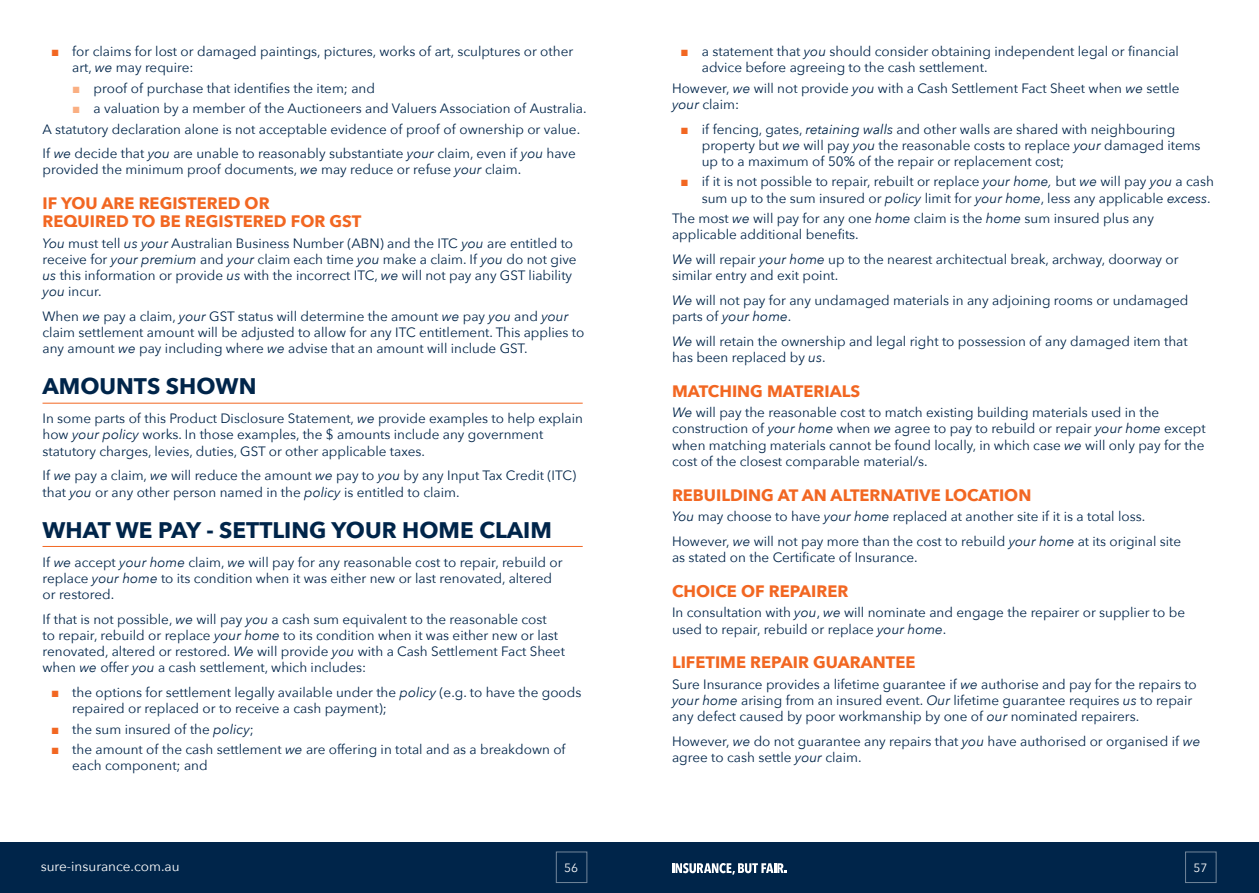
<style>
.page{position:relative;width:1259px;height:893px;background:#fff}
.page>*{position:absolute;margin:0;border:0;box-sizing:border-box;transform-origin:0 0}
.t1{font:700 22.5px "Avenir Next";color:#00254a}
.t2{font:700 16.5px/17.9px "Avenir Next";color:#f26722}
.t3{font:13.5px/16.2px "Avenir Next";color:#00254a}
.t4{font:13.5px "Avenir Next";color:#fff}
.t5{font:12px "Avenir Next";color:#fff}
.s1{font-family:"Arial";color:#f26722}
.s2{font-style:italic}
.s3{font-family:"Arial";color:#faaf82}
</style>
<div class="page">
<hr style="left:43px;top:403px;width:540px;height:1px;background:#f26722">
<hr style="left:43px;top:546px;width:540px;height:1px;background:#f26722">
<div style="left:0;top:842px;width:629px;height:51px;background:#00254a"></div>
<div style="left:629px;top:842px;width:630px;height:51px;background:#00254a"></div>
<svg style="left:672px;top:863px;width:115px;height:12px"></svg>
<p class="t3" style="left:72px;top:43px;width:502px;text-indent:-21px"><span class="s1">■</span> for claims for lost or damaged paintings, pictures, works of art, sculptures or other art, <span class="s2">we</span> may require:</p>
<p class="t3" style="left:72px;top:79px;width:304px"><span class="s3">■</span> proof of purchase that identifies the item; and</p>
<p class="t3" style="left:43px;top:98px;width:545px;line-height:20.4px;text-indent:30px"><span class="s3">■</span> a valuation by a member of the Auctioneers and Valuers Association of Australia.<br>A statutory declaration alone is not acceptable evidence of proof of ownership or value.</p>
<p class="t3" style="left:43px;top:145px;width:535px">If <span class="s2">we</span> decide that <span class="s2">you</span> are unable to reasonably substantiate <span class="s2">your</span> claim, even if <span class="s2">you</span> have provided the minimum proof documents, <span class="s2">we</span> may reduce or refuse <span class="s2">your</span> claim.</p>
<p class="t2" style="left:43px;top:194px;width:320px">IF YOU ARE REGISTERED OR<br>REQUIRED TO BE REGISTERED FOR GST</p>
<p class="t3" style="left:43px;top:234px;width:535px"><span class="s2">You</span> must tell <span class="s2">us your</span> Australian Business Number (ABN) and the ITC <span class="s2">you</span> are entitled to receive for <span class="s2">your premium</span> and <span class="s2">your</span> claim each time <span class="s2">you</span> make a claim. If <span class="s2">you</span> do not give <span class="s2">us</span> this information or provide <span class="s2">us</span> with the incorrect ITC, <span class="s2">we</span> will not pay any GST liability <span class="s2">you</span> incur.</p>
<p class="t3" style="left:43px;top:307px;width:543px">When <span class="s2">we</span> pay a claim, <span class="s2">your</span> GST status will determine the amount <span class="s2">we</span> pay <span class="s2">you</span> and <span class="s2">your </span>claim settlement amount will be adjusted to allow for any ITC entitlement. This applies to any amount <span class="s2">we</span> pay including where <span class="s2">we</span> advise that an amount will include GST.</p>
<h1 class="t1" style="left:43px;top:367px;width:215px">AMOUNTS SHOWN</h1>
<p class="t3" style="left:43px;top:410px;width:542px">In some parts of this Product Disclosure Statement, <span class="s2">we</span> provide examples to help explain how <span class="s2">your policy</span> works. In those examples, the $ amounts include any government statutory charges, levies, duties, GST or other applicable taxes.</p>
<p class="t3" style="left:43px;top:467px;width:535px">If <span class="s2">we</span> pay a claim, <span class="s2">we</span> will reduce the amount <span class="s2">we</span> pay to <span class="s2">you</span> by any Input Tax Credit (ITC) that <span class="s2">you</span> or any other person named in the <span class="s2">policy</span> is entitled to claim.</p>
<h1 class="t1" style="left:43px;top:510px;width:511px">WHAT WE PAY - SETTLING YOUR HOME CLAIM</h1>
<p class="t3" style="left:43px;top:553px;width:521px">If <span class="s2">we</span> accept <span class="s2">your home</span> claim, <span class="s2">we</span> will pay for any reasonable cost to repair, rebuild or replace <span class="s2">your home</span> to its condition when it was either new or last renovated, altered or restored.</p>
<p class="t3" style="left:43px;top:610px;width:524px">If that is not possible, <span class="s2">we</span> will pay <span class="s2">you</span> a cash sum equivalent to the reasonable cost<br>to repair, rebuild or replace <span class="s2">your home</span> to its condition when it was either new or last renovated, altered or restored. <span class="s2">We</span> will provide <span class="s2">you</span> with a Cash Settlement Fact Sheet when <span class="s2">we</span> offer <span class="s2">you</span> a cash settlement, which includes:</p>
<p class="t3" style="left:72px;top:684px;width:510px;text-indent:-21px"><span class="s1">■</span> the options for settlement legally available under the <span class="s2">policy</span> (e.g. to have the goods repaired or replaced or to receive a cash payment);</p>
<p class="t3" style="left:51px;top:720px;width:204px"><span class="s1">■</span> the sum insured of the <span class="s2">policy</span>;</p>
<p class="t3" style="left:72px;top:741px;width:495px;text-indent:-21px"><span class="s1">■</span> the amount of the cash settlement <span class="s2">we</span> are offering in total and as a breakdown of each component; and</p>
<p class="t3" style="left:702px;top:43px;width:479px;text-indent:-21px"><span class="s1">■</span> a statement that <span class="s2">you</span> should consider obtaining independent legal or financial advice before agreeing to the cash settlement.</p>
<p class="t3" style="left:672px;top:79px;width:509px">However, <span class="s2">we</span> will not provide <span class="s2">you</span> with a Cash Settlement Fact Sheet when <span class="s2">we</span> settle <span class="s2">your</span> claim:</p>
<p class="t3" style="left:702px;top:120px;width:500px;text-indent:-21px"><span class="s1">■</span> if fencing, gates, <span class="s2">retaining walls</span> and other walls are shared with neighbouring property but <span class="s2">we</span> will pay <span class="s2">you</span> the reasonable costs to replace <span class="s2">your</span> damaged items up to a maximum of 50% of the repair or replacement cost;</p>
<p class="t3" style="left:680px;top:173px;width:535px;text-align:right"><span class="s1">■</span> if it is not possible to repair, rebuilt or replace <span class="s2">your home,</span> but <span class="s2">we</span> will pay <span class="s2">you</span> a cash sum up to the sum insured or <span class="s2">policy</span> limit for <span class="s2">your home</span>, less any applicable <span class="s2">excess</span>.</p>
<p class="t3" style="left:672px;top:210px;width:483px">The most <span class="s2">we</span> will pay for any one <span class="s2">home</span> claim is the <span class="s2">home</span> sum insured plus any applicable additional benefits.</p>
<p class="t3" style="left:672px;top:251px;width:508px"><span class="s2">We</span> will repair <span class="s2">your home</span> up to the nearest architectual break, archway, doorway or similar entry and exit point.</p>
<p class="t3" style="left:672px;top:292px;width:518px"><span class="s2">We</span> will not pay for any undamaged materials in any adjoining rooms or undamaged parts of <span class="s2">your home</span>.</p>
<p class="t3" style="left:672px;top:332px;width:517px"><span class="s2">We</span> will retain the ownership and legal right to possession of any damaged item that has been replaced by <span class="s2">us</span>.</p>
<p class="t2" style="left:672px;top:382px;width:190px">MATCHING MATERIALS</p>
<p class="t3" style="left:672px;top:404px;width:535px"><span class="s2">We</span> will pay the reasonable cost to match existing building materials used in the construction of <span class="s2">your home</span> when <span class="s2">we</span> agree to pay to rebuild or repair <span class="s2">your home</span> except when matching materials cannot be found locally, in which case <span class="s2">we</span> will only pay for the cost of the closest comparable material/s.</p>
<p class="t2" style="left:672px;top:486px;width:361px">REBUILDING AT AN ALTERNATIVE LOCATION</p>
<p class="t3" style="left:672px;top:503px;width:510px;line-height:24.8px"><span class="s2">You</span> may choose to have <span class="s2">your home</span> replaced at another site if it is a total loss.<br>However, <span class="s2">we</span> will not pay more than the cost to rebuild <span class="s2">your home</span> at its original site</p>
<p class="t3" style="left:672px;top:549px;width:247px">as stated on the Certificate of Insurance.</p>
<p class="t2" style="left:672px;top:582px;width:178px">CHOICE OF REPAIRER</p>
<p class="t3" style="left:672px;top:604px;width:515px">In consultation with <span class="s2">you</span>, <span class="s2">we</span> will nominate and engage the repairer or supplier to be used to repair, rebuild or replace <span class="s2">your home</span>.</p>
<p class="t2" style="left:672px;top:653px;width:245px">LIFETIME REPAIR GUARANTEE</p>
<p class="t3" style="left:672px;top:675px;width:526px">Sure Insurance provides a lifetime guarantee if <span class="s2">we</span> authorise and pay for the repairs to <span class="s2">your home</span> arising from an insured event. <span class="s2">Our</span> lifetime guarantee requires <span class="s2">us</span> to repair any defect caused by poor workmanship by one of <span class="s2">our</span> nominated repairers.</p>
<p class="t3" style="left:672px;top:732px;width:530px">However, <span class="s2">we</span> do not guarantee any repairs that <span class="s2">you</span> have authorised or organised if <span class="s2">we </span>agree to cash settle <span class="s2">your</span> claim.</p>
<p class="t4" style="left:41px;top:854px;width:140px">sure-insurance.com.au</p>
<p class="t5" style="left:564px;top:857px;width:15px">56</p>
<p class="t5" style="left:1193px;top:857px;width:15px">57</p>
</div>
